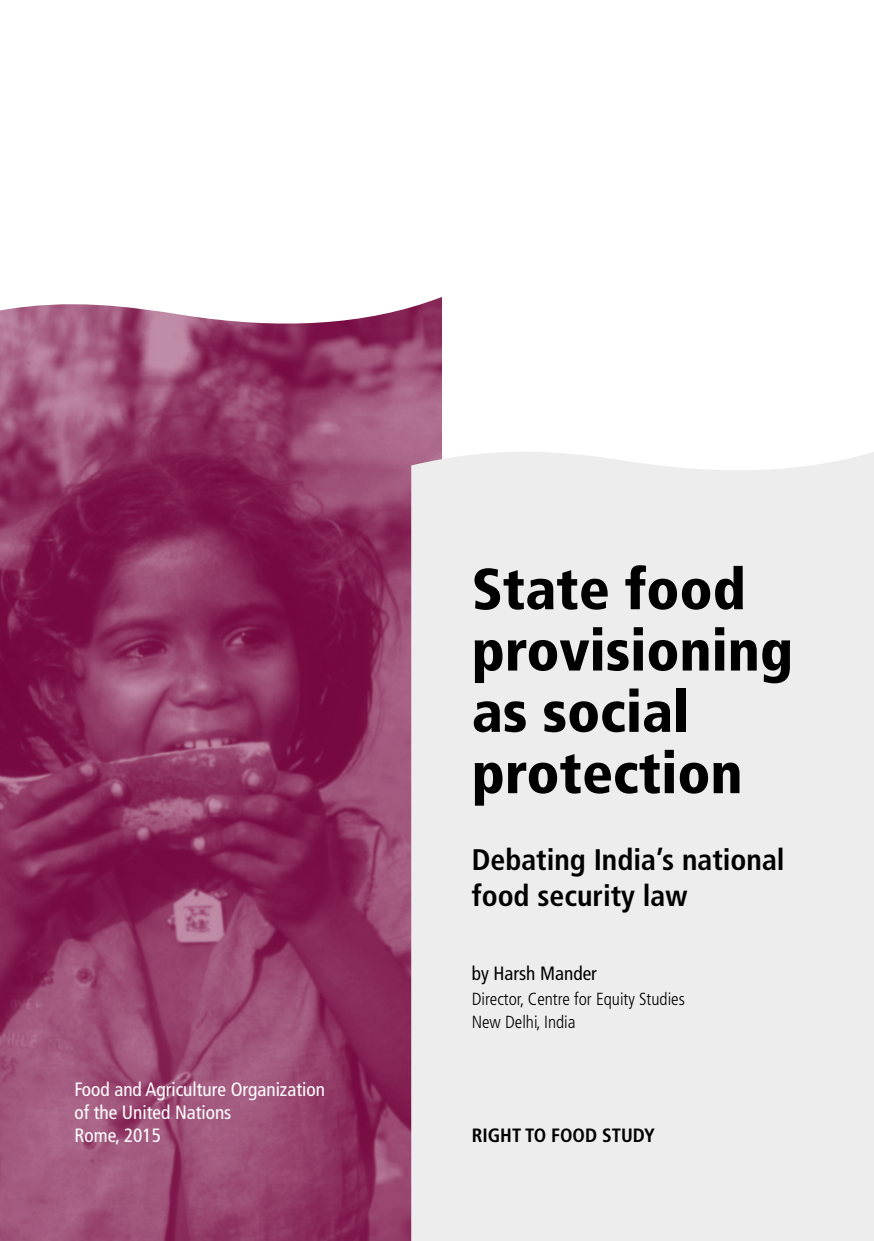
<style>
.page{position:relative;width:874px;height:1241px;background:#fff}
.page>*{position:absolute;margin:0;border:0;box-sizing:border-box;transform-origin:0 0}
.t1{font:900 condensed 57.75px/61.2px "Frutiger LT Pro";color:#000}
.t2{font:700 condensed 29.75px/36.8px "Frutiger LT Pro";color:#000}
.t3{font:condensed 19.25px/22.8px "Frutiger LT Pro";color:#fff}
.t4{font:700 condensed 19.25px "Frutiger LT Pro";color:#000}
.t5{font:condensed 19.25px "Frutiger LT Pro";color:#000}
.t6{font:300 condensed 17.5px/22.8px "Frutiger LT Pro";color:#000}
</style>
<div class="page">
<img style="left:0;top:297px;width:442px;height:943px">
<div style="left:411px;top:441px;width:462px;height:799px;background:#ededed"></div>
<p class="t3" style="left:74px;top:1078px;width:252px">Food and Agriculture Organization of the United Nations<br>Rome, 2015</p>
<h1 class="t1" style="left:471px;top:558px;width:322px">State food provisioning as social protection</h1>
<h2 class="t2" style="left:471px;top:840px;width:314px">Debating India’s national food security law</h2>
<p class="t5" style="left:471px;top:961px;width:127px">by Harsh Mander</p>
<p class="t6" style="left:471px;top:987px;width:214px">Director, Centre for Equity Studies<br>New Delhi, India</p>
<p class="t4" style="left:471px;top:1123px;width:184px">RIGHT TO FOOD STUDY</p>
</div>
